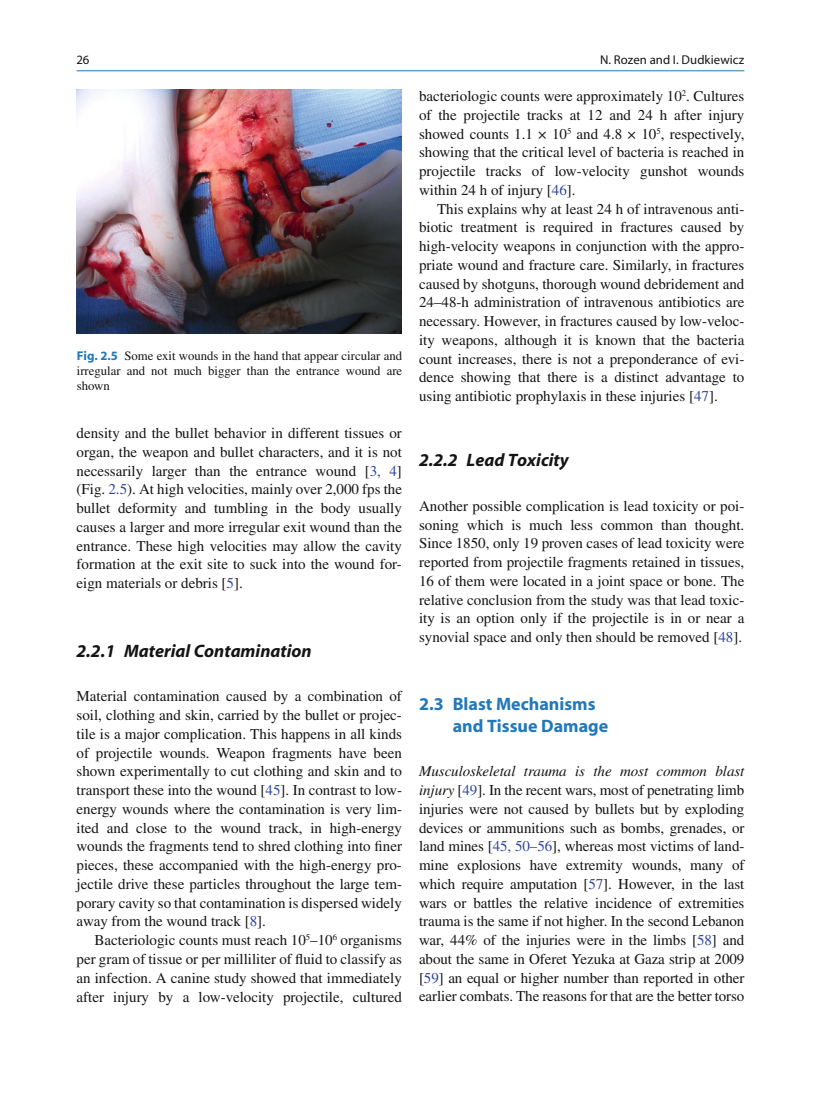
<style>
.page{position:relative;width:821px;height:1106px;background:#fff}
.page>*{position:absolute;margin:0;border:0;box-sizing:border-box;transform-origin:0 0}
.t1{font:italic 700 18px "Myriad";color:#131413}
.t2{font:700 18px/21.8px "Myriad";color:#2178ba}
.t3{font:15px/18.8px "Times";color:#131413;text-align:justify}
.t4{font:12.75px/15px "Times";color:#131413;text-align:justify}
.t5{font:12.75px "Myriad";letter-spacing:.005em;color:#131413}
.s1{font-family:"Myriad";font-weight:700;color:#2178ba}
.s2{color:#2e45a1}
.s3{font-style:italic}
</style>
<div class="page">
<hr style="left:77px;top:70px;width:667px;height:1px;background:#2178ba">
<img style="left:77px;top:89px;width:325px;height:244px">
<p class="t5" style="left:76px;top:54px;width:14px">26</p>
<p class="t5" style="left:600px;top:54px;width:146px">N. Rozen and I. Dudkiewicz</p>
<p class="t4" style="left:77px;top:348px;width:327px"><span class="s1">Fig. 2.5</span> Some exit wounds in the hand that appear circular and irregular and not much bigger than the entrance wound are shown</p>
<p class="t3" style="left:77px;top:424px;width:327px">density and the bullet behavior in different tissues or organ, the weapon and bullet characters, and it is not necessarily larger than the entrance wound [<span class="s2">3, 4</span>] (Fig. <span class="s2">2.5</span>). At high velocities, mainly over 2,000 fps the bullet deformity and tumbling in the body usually causes a larger and more irregular exit wound than the entrance. These high velocities may allow the cavity formation at the exit site to suck into the wound for&shy;eign materials or debris [<span class="s2">5</span>].</p>
<p class="t1" style="left:77px;top:641px;width:237px">2.2.1 Material Contamination</p>
<p class="t3" style="left:77px;top:687px;width:327px">Material contamination caused by a combination of soil, clothing and skin, carried by the bullet or projec&shy;tile is a major complication. This happens in all kinds of projectile wounds. Weapon fragments have been shown experimentally to cut clothing and skin and to transport these into the wound [<span class="s2">45</span>]. In contrast to low&shy;energy wounds where the contamination is very lim&shy;ited and close to the wound track, in high-energy wounds the fragments tend to shred clothing into finer pieces, these accompanied with the high-energy pro&shy;jectile drive these particles throughout the large tem&shy;porary cavity so that contamination is dispersed widely away from the wound track [<span class="s2">8</span>].</p>
<p class="t3" style="left:77px;top:930px;width:327px;text-indent:18px">Bacteriologic counts must reach 10<sup>5</sup>–10<sup>6</sup> organisms per gram of tissue or per milliliter of fluid to classify as an infection. A canine study showed that immediately after injury by a low-velocity projectile, cultured</p>
<p class="t3" style="left:419px;top:87px;width:327px">bacteriologic counts were approximately 10<sup>2</sup>. Cultures of the projectile tracks at 12 and 24 h after injury showed counts 1.1 × 10<sup>5</sup> and 4.8 × 10<sup>5</sup>, respectively, showing that the critical level of bacteria is reached in projectile tracks of low-velocity gunshot wounds within 24 h of injury [<span class="s2">46</span>].</p>
<p class="t3" style="left:419px;top:199px;width:327px;text-indent:18px">This explains why at least 24 h of intravenous anti&shy;biotic treatment is required in fractures caused by high-velocity weapons in conjunction with the appro&shy;priate wound and fracture care. Similarly, in fractures caused by shotguns, thorough wound debridement and 24–48-h administration of intravenous antibiotics are necessary. However, in fractures caused by low-veloc&shy;ity weapons, although it is known that the bacteria count increases, there is not a preponderance of evi&shy;dence showing that there is a distinct advantage to using antibiotic prophylaxis in these injuries [<span class="s2">47</span>].</p>
<p class="t1" style="left:419px;top:451px;width:151px">2.2.2 Lead Toxicity</p>
<p class="t3" style="left:419px;top:496px;width:327px">Another possible complication is lead toxicity or poi&shy;soning which is much less common than thought.<br>Since 1850, only 19 proven cases of lead toxicity were reported from projectile fragments retained in tissues, 16 of them were located in a joint space or bone. The relative conclusion from the study was that lead toxic&shy;ity is an option only if the projectile is in or near a synovial space and only then should be removed [<span class="s2">48</span>].</p>
<p class="t2" style="left:452px;top:694px;width:157px;text-indent:-34px">2.3 Blast Mechanisms and Tissue Damage</p>
<p class="t3" style="left:419px;top:762px;width:327px"><span class="s3">Musculoskeletal trauma is the most common blast injury</span> [<span class="s2">49</span>]. In the recent wars, most of penetrating limb injuries were not caused by bullets but by exploding devices or ammunitions such as bombs, grenades, or land mines [<span class="s2">45, 50–56</span>], whereas most victims of land&shy;mine explosions have extremity wounds, many of which require amputation [<span class="s2">57</span>]. However, in the last wars or battles the relative incidence of extremities trauma is the same if not higher. In the second Lebanon war, 44% of the injuries were in the limbs [<span class="s2">58</span>] and about the same in Oferet Yezuka at Gaza strip at 2009 [<span class="s2">59</span>] an equal or higher number than reported in other earlier combats. The reasons for that are the better torso</p>
</div>
